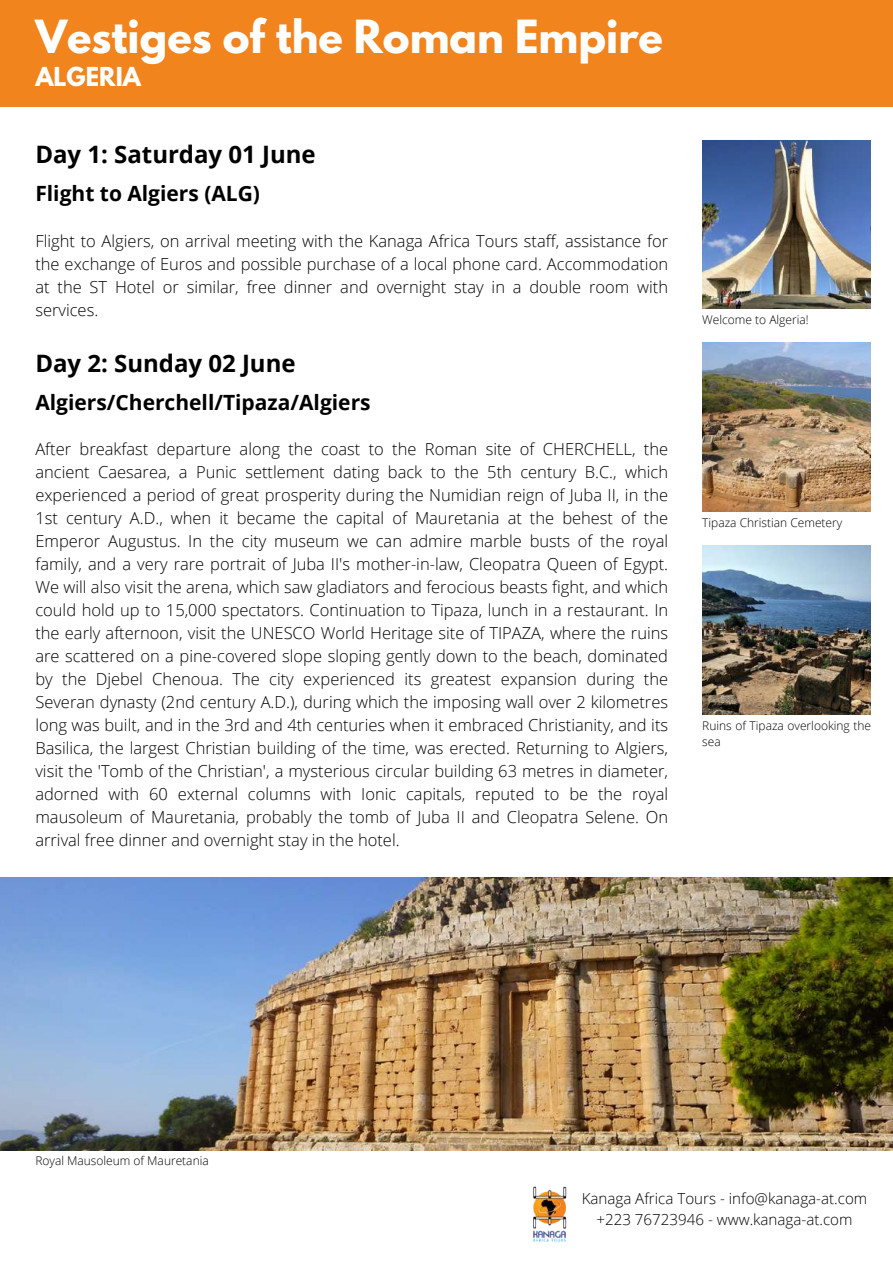
<style>
.page{position:relative;width:893px;height:1264px;background:#fff}
.page>*{position:absolute;margin:0;border:0;box-sizing:border-box;transform-origin:0 0}
.t1{font:700 40.5px "League Spartan";color:#fff}
.t2{font:700 24px "Open Sans";color:#000}
.t3{font:700 23.1px "League Spartan";color:#fff}
.t4{font:700 21px "Open Sans";color:#000}
.t5{font:300 16.5px/23px "Open Sans";color:#000;text-align:justify}
.t6{font:300 15.15px/21px "Open Sans";color:#000;text-align:center}
.t7{font:300 12px/16px "Open Sans";color:#000}
</style>
<div class="page">
<img style="left:533px;top:1186px;width:34px;height:56px">
<img style="left:702px;top:140px;width:168px;height:169px">
<img style="left:702px;top:343px;width:168px;height:168px">
<img style="left:702px;top:546px;width:168px;height:168px">
<img style="left:0;top:877px;width:892px;height:273px">
<div style="left:0;top:0;width:892px;height:106px;background:#f2841e"></div>
<h1 class="t1" style="left:35px;top:17px;width:629px">Vestiges of the Roman Empire</h1>
<h3 class="t3" style="left:35px;top:66px;width:107px">ALGERIA</h3>
<h2 class="t2" style="left:35px;top:137px;width:282px">Day 1: Saturday 01 June</h2>
<p class="t4" style="left:35px;top:179px;width:226px">Flight to Algiers (ALG)</p>
<p class="t5" style="left:35px;top:229px;width:634px">Flight to Algiers, on arrival meeting with the Kanaga Africa Tours staff, assistance for the exchange of Euros and possible purchase of a local phone card. Accommodation at the ST Hotel or similar, free dinner and overnight stay in a double room with services.</p>
<h2 class="t2" style="left:35px;top:346px;width:262px">Day 2: Sunday 02 June</h2>
<p class="t4" style="left:35px;top:387px;width:337px">Algiers/Cherchell/Tipaza/Algiers</p>
<p class="t5" style="left:35px;top:437px;width:634px">After breakfast departure along the coast to the Roman site of CHERCHELL, the ancient Caesarea, a Punic settlement dating back to the 5th century B.C., which experienced a period of great prosperity during the Numidian reign of Juba II, in the 1st century A.D., when it became the capital of Mauretania at the behest of the Emperor Augustus. In the city museum we can admire marble busts of the royal family, and a very rare portrait of Juba II's mother-in-law, Cleopatra Queen of Egypt.<br>We will also visit the arena, which saw gladiators and ferocious beasts fight, and which could hold up to 15,000 spectators. Continuation to Tipaza, lunch in a restaurant. In the early afternoon, visit the UNESCO World Heritage site of TIPAZA, where the ruins are scattered on a pine-covered slope sloping gently down to the beach, dominated by the Djebel Chenoua. The city experienced its greatest expansion during the Severan dynasty (2nd century A.D.), during which the imposing wall over 2 kilometres long was built, and in the 3rd and 4th centuries when it embraced Christianity, and its Basilica, the largest Christian building of the time, was erected. Returning to Algiers, visit the 'Tomb of the Christian', a mysterious circular building 63 metres in diameter, adorned with 60 external columns with Ionic capitals, reputed to be the royal mausoleum of Mauretania, probably the tomb of Juba II and Cleopatra Selene. On arrival free dinner and overnight stay in the hotel.</p>
<p class="t7" style="left:702px;top:311px;width:108px">Welcome to Algeria!</p>
<p class="t7" style="left:702px;top:514px;width:141px">Tipaza Christian Cemetery</p>
<p class="t7" style="left:702px;top:717px;width:170px">Ruins of Tipaza overlooking the sea</p>
<p class="t7" style="left:35px;top:1152px;width:175px">Royal Mausoleum of Mauretania</p>
<p class="t6" style="left:581px;top:1187px;width:287px">Kanaga Africa Tours - info@kanaga-at.com +223 76723946 - www.kanaga-at.com</p>
</div>
